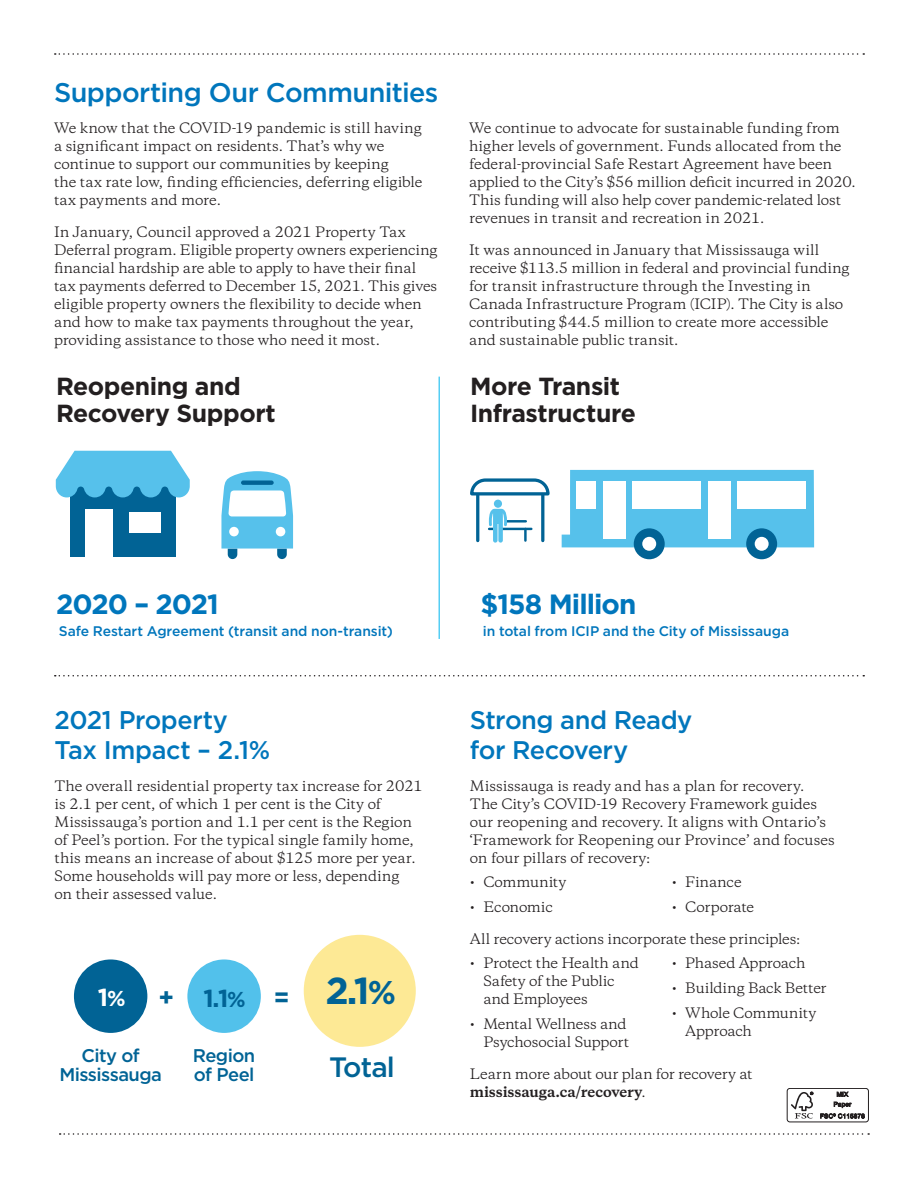
<style>
.page{position:relative;width:918px;height:1188px;background:#fff}
.page>*{position:absolute;margin:0;border:0;box-sizing:border-box;transform-origin:0 0}
.t1{font:700 37.5px "Gotham";color:#016395}
.t2{font:500 28.05px "Gotham";letter-spacing:-.03em;color:#016395}
.t3{font:700 27.75px "Gotham";letter-spacing:-.035em;color:#0076bc}
.t4{font:500 27px "Gotham";letter-spacing:-.02em;color:#0076bc}
.t5{font:500 25.5px/30px "Gotham";letter-spacing:-.02em;color:#0076bc}
.t6{font:700 24.75px/27.8px "Gotham";letter-spacing:-.015em;color:#231f20}
.t7{font:700 24.6px "Gotham";color:#016395}
.t8{font:700 24.6px "Gotham";color:#fff}
.t9{font:500 18.3px/18.5px "Gotham";letter-spacing:-.03em;color:#016395;text-align:center}
.t10{font:500 13.95px "Gotham";letter-spacing:-.005em;color:#0076bc}
.t11{font:13.5px/18px "Copernicus";letter-spacing:-.005em;color:#231f20}
.s1{font-size:21.6px}
.s2{font-size:32.85px}
.s3{font-weight:700}
</style>
<div class="page">
<svg style="left:55px;top:53px;width:809px;height:2px"></svg>
<svg style="left:55px;top:675px;width:809px;height:1px"></svg>
<svg style="left:60px;top:1133px;width:809px;height:2px"></svg>
<svg style="left:470px;top:478px;width:80px;height:19px"></svg>
<hr style="left:476px;top:495px;width:3px;height:46px;background:#016395">
<hr style="left:541px;top:495px;width:3px;height:46px;background:#016395">
<svg style="left:524px;top:530px;width:3px;height:11px"></svg>
<hr style="left:489px;top:528px;width:42px;height:2px;background:#016395">
<hr style="left:495px;top:520px;width:31px;height:3px;background:#016395">
<svg style="left:489px;top:509px;width:18px;height:34px"></svg>
<div style="left:494px;top:500px;width:8px;height:8px;background:#56c1eb;border-radius:50%"></div>
<div style="left:70px;top:477px;width:106px;height:80px;background:#016395"></div>
<div style="left:85px;top:510px;width:28px;height:48px;background:#fff"></div>
<div style="left:130px;top:513px;width:31px;height:20px;background:#fff"></div>
<svg style="left:56px;top:451px;width:134px;height:47px"></svg>
<svg style="left:562px;top:470px;width:252px;height:89px"></svg>
<div style="left:737px;top:482px;width:69px;height:27px;background:#fff"></div>
<div style="left:632px;top:482px;width:69px;height:27px;background:#fff"></div>
<div style="left:708px;top:482px;width:22px;height:57px;background:#fff"></div>
<div style="left:603px;top:482px;width:22px;height:57px;background:#fff"></div>
<div style="left:576px;top:482px;width:20px;height:27px;background:#fff"></div>
<hr style="left:439px;top:377px;width:1px;height:262px;background:#00b6ef">
<svg style="left:221px;top:471px;width:72px;height:88px"></svg>
<div style="left:229px;top:527px;width:10px;height:9px;background:#fff;border-radius:50%"></div>
<div style="left:276px;top:527px;width:9px;height:9px;background:#fff;border-radius:50%"></div>
<div style="left:74px;top:959px;width:73px;height:74px;background:#016395;border-radius:50%"></div>
<div style="left:187px;top:959px;width:74px;height:74px;background:#52c1eb;border-radius:50%"></div>
<div style="left:304px;top:935px;width:112px;height:112px;background:#fde995;border-radius:50%"></div>
<div style="left:787px;top:1088px;width:82px;height:34px;border:1px solid #231f20;border-radius:3px"></div>
<svg style="left:791px;top:1092px;width:22px;height:27px"></svg>
<svg style="left:834px;top:1091px;width:18px;height:17px"></svg>
<svg style="left:820px;top:1114px;width:45px;height:5px"></svg>
<h3 class="t4" style="left:54px;top:75px;width:386px">Supporting Our Communities</h3>
<p class="t11" style="left:54px;top:119px;width:370px">We know that the COVID-19 pandemic is still having a significant impact on residents. That’s why we continue to support our communities by keeping<br>the tax rate low, finding efficiencies, deferring eligible tax payments and more.</p>
<p class="t11" style="left:54px;top:223px;width:385px">In January, Council approved a 2021 Property Tax Deferral program. Eligible property owners experiencing financial hardship are able to apply to have their final tax payments deferred to December 15, 2021. This gives eligible property owners the flexibility to decide when and how to make tax payments throughout the year, providing assistance to those who need it most.</p>
<h3 class="t6" style="left:56px;top:372px;width:221px">Reopening and<br>Recovery Support</h3>
<p class="t11" style="left:469px;top:119px;width:388px">We continue to advocate for sustainable funding from higher levels of government. Funds allocated from the federal-provincial Safe Restart Agreement have been applied to the City’s $56 million deficit incurred in 2020.<br>This funding will also help cover pandemic-related lost revenues in transit and recreation in 2021.</p>
<p class="t11" style="left:469px;top:241px;width:382px">It was announced in January that Mississauga will receive $113.5 million in federal and provincial funding for transit infrastructure through the Investing in Canada Infrastructure Program (ICIP). The City is also contributing $44.5 million to create more accessible and sustainable public transit.</p>
<h3 class="t6" style="left:470px;top:372px;width:167px">More Transit<br>Infrastructure</h3>
<h3 class="t3" style="left:56px;top:586px;width:165px">2020 – 2021</h3>
<h3 class="t3" style="left:481px;top:586px;width:157px">$158 Million</h3>
<p class="t10" style="left:59px;top:622px;width:335px">Safe Restart Agreement (transit and non-transit)</p>
<p class="t10" style="left:483px;top:622px;width:308px">in total from ICIP and the City of Mississauga</p>
<h3 class="t5" style="left:54px;top:705px;width:217px">2021 Property<br>Tax Impact – 2.1%</h3>
<p class="t11" style="left:54px;top:777px;width:370px">The overall residential property tax increase for 2021 is 2.1 per cent, of which 1 per cent is the City of Mississauga’s portion and 1.1 per cent is the Region of Peel’s portion. For the typical single family home, this means an increase of about $125 more per year.<br>Some households will pay more or less, depending<br>on their assessed value.</p>
<h3 class="t8" style="left:98px;top:981px;width:29px">1<span class="s1">%</span></h3>
<h3 class="t7" style="left:159px;top:982px;width:133px">+ 1.1<span class="s1">%</span> =</h3>
<h3 class="t9" style="left:59px;top:1046px;width:104px">City of<br>Mississauga</h3>
<h3 class="t9" style="left:193px;top:1046px;width:64px;text-align:left">Region of Peel</h3>
<h1 class="t1" style="left:325px;top:966px;width:72px">2.1<span class="s2">%</span></h1>
<h2 class="t2" style="left:329px;top:1049px;width:67px">Total</h2>
<h3 class="t5" style="left:470px;top:705px;width:224px">Strong and Ready for Recovery</h3>
<p class="t11" style="left:470px;top:777px;width:367px">Mississauga is ready and has a plan for recovery.<br>The City’s COVID-19 Recovery Framework guides our reopening and recovery. It aligns with Ontario’s ‘Framework for Reopening our Province’ and focuses on four pillars of recovery:</p>
<p class="t11" style="left:470px;top:873px;width:98px">• Community</p>
<p class="t11" style="left:470px;top:898px;width:84px">• Economic</p>
<p class="t11" style="left:672px;top:873px;width:71px">• Finance</p>
<p class="t11" style="left:672px;top:898px;width:84px">• Corporate</p>
<p class="t11" style="left:470px;top:930px;width:332px">All recovery actions incorporate these principles:</p>
<p class="t11" style="left:483px;top:954px;width:157px;text-indent:-14px">• Protect the Health and<br>Safety of the Public and Employees</p>
<p class="t11" style="left:470px;top:1015px;width:161px;text-align:right">• Mental Wellness and<br>Psychosocial Support</p>
<p class="t11" style="left:672px;top:954px;width:135px">• Phased Approach</p>
<p class="t11" style="left:672px;top:979px;width:156px">• Building Back Better</p>
<p class="t11" style="left:685px;top:1004px;width:133px;text-indent:-14px">• Whole Community<br>Approach</p>
<p class="t11" style="left:470px;top:1065px;width:284px">Learn more about our plan for recovery at <span class="s3">mississauga.ca/recovery</span>.</p>
</div>
